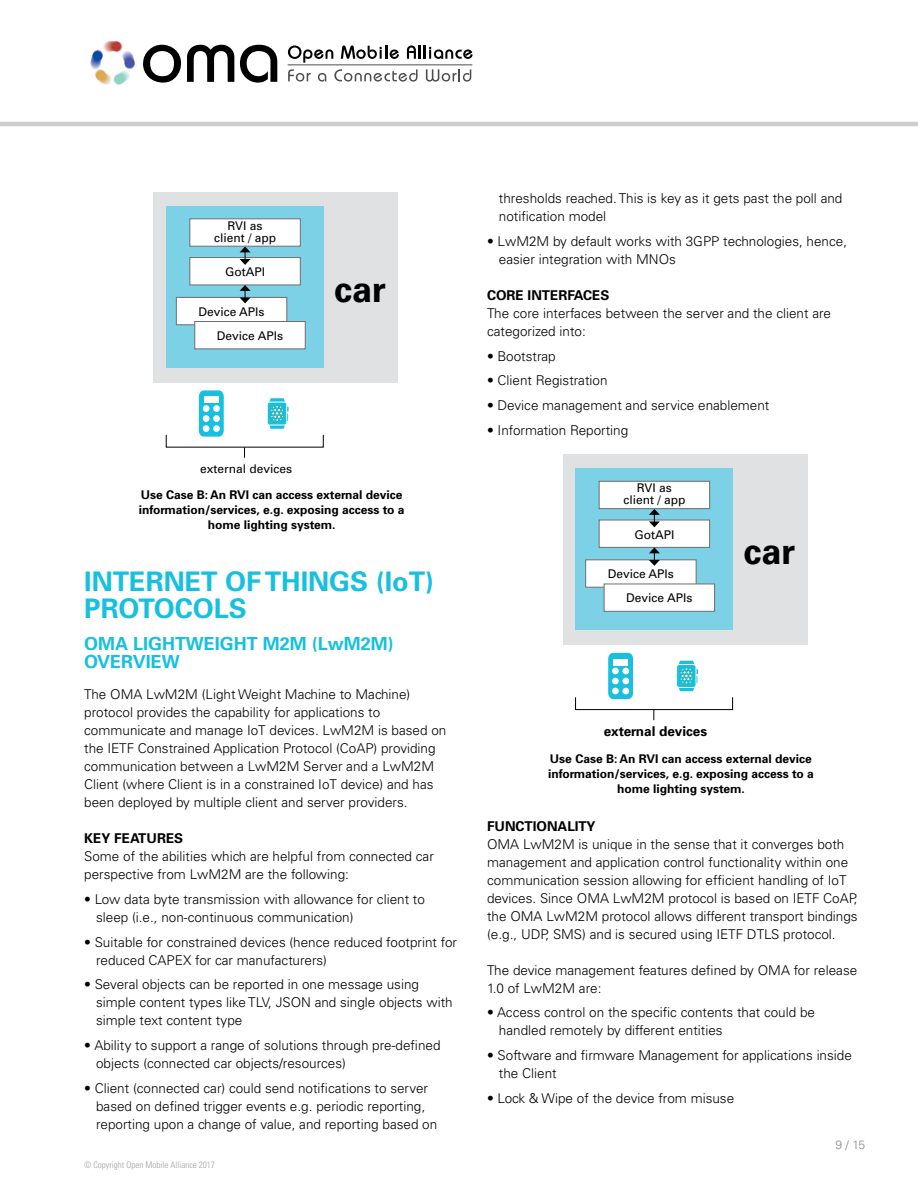
<style>
.page{position:relative;width:918px;height:1188px;background:#fff}
.page>*{position:absolute;margin:0;border:0;box-sizing:border-box;transform-origin:0 0}
.t1{font:700 36px "Univers";color:#000}
.t2{font:700 27px/27px "Univers";color:#17c0de}
.t3{font:700 18px/18px "Univers";color:#17c0de}
.t4{font:300 13.5px/18px "Univers";color:#000}
.t5{font:700 13.5px "Univers";color:#000}
.t6{font:700 12px "Univers";color:#000}
.t7{font:12px/12px "Univers";color:#000;text-align:center}
.t8{font:300 12px "Univers";color:#86888a}
.t9{font:300 condensed 9px "Univers";color:#9fa1a4}
</style>
<div class="page">
<hr style="left:0;top:122px;width:918px;height:4px;background:#cbcdce">
<img style="left:90px;top:40px;width:45px;height:45px">
<svg style="left:143px;top:45px;width:38px;height:38px"></svg>
<svg style="left:187px;top:45px;width:47px;height:37px"></svg>
<svg style="left:240px;top:45px;width:37px;height:38px"></svg>
<svg style="left:288px;top:45px;width:45px;height:18px"></svg>
<svg style="left:341px;top:45px;width:58px;height:14px"></svg>
<svg style="left:407px;top:45px;width:66px;height:14px"></svg>
<svg style="left:288px;top:69px;width:23px;height:13px"></svg>
<svg style="left:318px;top:73px;width:8px;height:9px"></svg>
<svg style="left:334px;top:69px;width:84px;height:13px"></svg>
<svg style="left:426px;top:69px;width:45px;height:13px"></svg>
<hr style="left:288px;top:65px;width:184px;height:1px;background:#4d4d4f">
<div style="left:267px;top:402px;width:20px;height:23px;border:1px solid #fff;border-radius:2px"></div>
<svg style="left:269px;top:398px;width:19px;height:31px"></svg>
<div style="left:153px;top:192px;width:245px;height:190px;background:#e0e1e2"></div>
<div style="left:166px;top:206px;width:158px;height:161px;background:#7cd1e6"></div>
<div style="left:189px;top:257px;width:112px;height:28px;background:#fff;border:1px solid #6d6e71"></div>
<div style="left:176px;top:297px;width:111px;height:28px;background:#fff;border:1px solid #6d6e71"></div>
<div style="left:194px;top:321px;width:112px;height:28px;background:#fff;border:1px solid #6d6e71"></div>
<svg style="left:240px;top:247px;width:11px;height:18px"></svg>
<div style="left:189px;top:218px;width:112px;height:29px;background:#fff;border:1px solid #6d6e71"></div>
<svg style="left:240px;top:285px;width:11px;height:18px"></svg>
<svg style="left:199px;top:390px;width:25px;height:47px"></svg>
<div style="left:203px;top:405px;width:6px;height:7px;background:#fff;border-radius:50%"></div>
<div style="left:213px;top:405px;width:7px;height:7px;background:#fff;border-radius:50%"></div>
<div style="left:203px;top:415px;width:6px;height:7px;background:#fff;border-radius:50%"></div>
<div style="left:213px;top:415px;width:7px;height:7px;background:#fff;border-radius:50%"></div>
<div style="left:203px;top:425px;width:6px;height:7px;background:#fff;border-radius:50%"></div>
<div style="left:213px;top:425px;width:7px;height:7px;background:#fff;border-radius:50%"></div>
<div style="left:204px;top:396px;width:14px;height:7px;background:#fff"></div>
<div style="left:676px;top:664px;width:20px;height:24px;border:1px solid #fff;border-radius:2px"></div>
<svg style="left:678px;top:661px;width:19px;height:30px"></svg>
<div style="left:575px;top:697px;width:158px;height:13px;border:1px solid #000"></div>
<div style="left:563px;top:455px;width:244px;height:190px;background:#e0e1e2"></div>
<div style="left:575px;top:468px;width:158px;height:162px;background:#7cd1e6"></div>
<div style="left:599px;top:520px;width:111px;height:28px;background:#fff;border:1px solid #6d6e71"></div>
<div style="left:585px;top:559px;width:112px;height:29px;background:#fff;border:1px solid #6d6e71"></div>
<div style="left:604px;top:584px;width:111px;height:28px;background:#fff;border:1px solid #6d6e71"></div>
<svg style="left:649px;top:509px;width:11px;height:18px"></svg>
<div style="left:599px;top:481px;width:111px;height:28px;background:#fff;border:1px solid #6d6e71"></div>
<svg style="left:649px;top:547px;width:11px;height:19px"></svg>
<svg style="left:608px;top:653px;width:25px;height:46px"></svg>
<div style="left:612px;top:668px;width:7px;height:6px;background:#fff;border-radius:50%"></div>
<div style="left:622px;top:668px;width:7px;height:6px;background:#fff;border-radius:50%"></div>
<div style="left:612px;top:678px;width:7px;height:6px;background:#fff;border-radius:50%"></div>
<div style="left:622px;top:678px;width:7px;height:6px;background:#fff;border-radius:50%"></div>
<div style="left:612px;top:688px;width:7px;height:6px;background:#fff;border-radius:50%"></div>
<div style="left:622px;top:688px;width:7px;height:6px;background:#fff;border-radius:50%"></div>
<div style="left:613px;top:659px;width:15px;height:6px;background:#fff"></div>
<p class="t7" style="left:214px;top:219px;width:64px">RVI as client / app</p>
<p class="t7" style="left:225px;top:266px;width:41px">GotAPI</p>
<p class="t7" style="left:199px;top:305px;width:68px">Device APIs</p>
<p class="t7" style="left:217px;top:329px;width:68px">Device APIs</p>
<h1 class="t1" style="left:334px;top:266px;width:54px">car</h1>
<p class="t7" style="left:200px;top:462px;width:94px">external devices</p>
<p class="t6" style="left:141px;top:487px;width:96px">Use Case B: An RVI</p>
<p class="t6" style="left:253px;top:487px;width:152px">can access external device</p>
<p class="t6" style="left:139px;top:502px;width:267px">information/services, e.g. exposing access to a</p>
<p class="t6" style="left:208px;top:517px;width:129px">home lighting system.</p>
<h2 class="t2" style="left:84px;top:567px;width:352px">Internet of Things (IoT)<br>Protocols</h2>
<h3 class="t3" style="left:84px;top:634px;width:16px">OMA</h3>
<h3 class="t3" style="left:84px;top:634px;width:311px;text-indent:49px">Lig htweig ht M2M (LwM2M)<br>Overview</h3>
<p class="t4" style="left:84px;top:685px;width:364px">The OMA LwM2M (Light Weight Machine to Machine) protocol provides the capability for applications to communicate and manage IoT devices. LwM2M is based on the IETF Constrained Application Protocol (CoAP) providing communication between a LwM2M Server and a LwM2M Client (where Client is in a constrained IoT device) and has been deployed by multiple client and server providers.</p>
<p class="t5" style="left:84px;top:830px;width:98px">Key features</p>
<p class="t4" style="left:84px;top:847px;width:351px">Some of the abilities which are helpful from connected car perspective from LwM2M are the following:</p>
<p class="t4" style="left:96px;top:890px;width:330px;text-indent:-12px">• Low data byte transmission with allowance for client to sleep (i.e., non-continuous communication)</p>
<p class="t4" style="left:96px;top:933px;width:362px;text-indent:-12px">• Suitable for constrained devices (hence reduced footprint for reduced CAPEX for car manufacturers)</p>
<p class="t4" style="left:96px;top:975px;width:358px;text-indent:-12px">• Several objects can be reported in one message using simple content types like TLV, JSON and single objects with simple text content type</p>
<p class="t4" style="left:96px;top:1036px;width:346px;text-indent:-12px">• Ability to support a range of solutions through pre-defined objects (connected car objects/resources)</p>
<p class="t4" style="left:96px;top:1079px;width:343px;text-indent:-12px">• Client (connected car) could send notifications to server based on defined trigger events e.g. periodic reporting, reporting upon a change of value, and reporting based on</p>
<p class="t9" style="left:84px;top:1159px;width:132px">© Copyright Open Mobile Alliance 2017</p>
<p class="t4" style="left:499px;top:189px;width:345px">thresholds reached. This is key as it gets past the poll and notification model</p>
<p class="t4" style="left:499px;top:232px;width:350px;text-indent:-12px">• LwM2M by default works with 3GPP technologies, hence, easier integration with MNOs</p>
<p class="t5" style="left:487px;top:286px;width:122px">Core Interfaces</p>
<p class="t4" style="left:487px;top:304px;width:346px">The core interfaces between the server and the client are categorized into:</p>
<p class="t4" style="left:487px;top:346px;width:70px">• Bootstrap</p>
<p class="t4" style="left:487px;top:371px;width:122px">• Client Registration</p>
<p class="t4" style="left:487px;top:396px;width:284px">• Device management and service enablement</p>
<p class="t4" style="left:487px;top:421px;width:143px">• Information Reporting</p>
<p class="t7" style="left:623px;top:482px;width:64px">RVI as client / app</p>
<p class="t7" style="left:634px;top:528px;width:41px">GotAPI</p>
<p class="t7" style="left:608px;top:568px;width:68px">Device APIs</p>
<p class="t7" style="left:626px;top:592px;width:68px">Device APIs</p>
<h1 class="t1" style="left:744px;top:529px;width:54px">car</h1>
<p class="t5" style="left:604px;top:723px;width:105px">external devices</p>
<p class="t6" style="left:550px;top:751px;width:96px">Use Case B: An RVI</p>
<p class="t6" style="left:662px;top:751px;width:152px">can access external device</p>
<p class="t6" style="left:548px;top:766px;width:267px">information/services, e.g. exposing access to a</p>
<p class="t6" style="left:617px;top:781px;width:129px">home lighting system.</p>
<p class="t5" style="left:487px;top:817px;width:110px">Functionality</p>
<p class="t4" style="left:487px;top:835px;width:372px">OMA LwM2M is unique in the sense that it converges both management and application control functionality within one communication session allowing for efficient handling of IoT devices. Since OMA LwM2M protocol is based on IETF CoAP, the OMA LwM2M protocol allows different transport bindings (e.g., UDP, SMS) and is secured using IETF DTLS protocol.</p>
<p class="t4" style="left:487px;top:961px;width:372px">The device management features defined by OMA for release<br>1.0 of LwM2M are:</p>
<p class="t4" style="left:499px;top:1003px;width:318px;text-indent:-12px">• Access control on the specific contents that could be handled remotely by different entities</p>
<p class="t4" style="left:499px;top:1046px;width:354px;text-indent:-12px">• Software and firmware Management for applications inside the Client</p>
<p class="t4" style="left:487px;top:1089px;width:249px">• Lock &amp; Wipe of the device from misuse</p>
<p class="t8" style="left:836px;top:1137px;width:31px">9 / 15</p>
</div>
